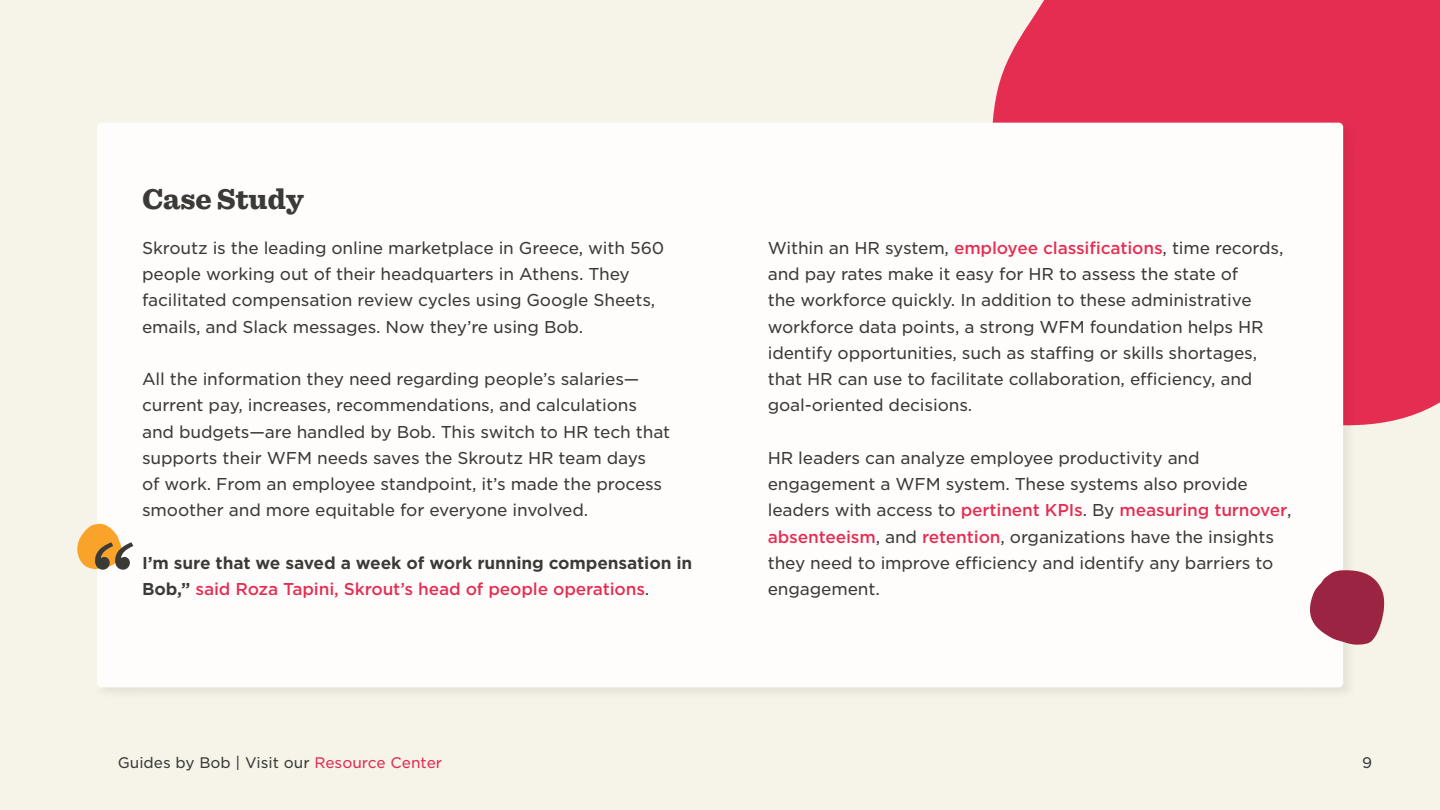
<style>
.page{position:relative;width:1440px;height:810px;background:#f6f3e8}
.page>*{position:absolute;margin:0;border:0;box-sizing:border-box;transform-origin:0 0}
.t1{font:900 30px "Sentinel";color:#3a3a37}
.t2{font:16.5px/26.2px "Gotham S Sm";letter-spacing:-.01em;color:#3a3a37}
.t3{font:700 16.5px/26.2px "Gotham S Sm";letter-spacing:-.01em;color:#3a3a37}
.t4{font:14.7px "Gotham S Sm";color:#3a3a37}
.s1{font-weight:500;color:#e52c51}
.s2{font-weight:400}
.s3{color:#e32b52}
</style>
<div class="page">
<div style="left:993px;top:0;width:447px;height:425px;background:#e52c51"></div>
<div style="left:94px;top:120px;width:1262px;height:581px;background:#000;opacity:.07"></div>
<div style="left:97px;top:123px;width:1246px;height:564px;background:#fffdfb;border-radius:4px"></div>
<svg style="left:1310px;top:570px;width:75px;height:75px"></svg>
<svg style="left:77px;top:523px;width:56px;height:47px"></svg>
<h1 class="t1" style="left:142px;top:181px;width:163px">Case Study</h1>
<p class="t2" style="left:142px;top:234px;width:524px">Skroutz is the leading online marketplace in Greece, with 560 people working out of their headquarters in Athens. They facilitated compensation review cycles using Google Sheets, emails, and Slack messages. Now they’re using Bob.</p>
<p class="t2" style="left:142px;top:365px;width:530px">All the information they need regarding people s’ salaries— current pay, increases, recommendations, and calculations and budgets—are handled by Bob. This switch to HR tech that supports their WFM needs saves the Skroutz HR team days<br>of work. From an employee standpoint it, s’ made the process smoother and more equitable for everyone involved.</p>
<p class="t3" style="left:142px;top:549px;width:552px">m’ I sure that we saved a week of work running compensation in<br>Bob ”, <span class="s1">said Roza Tapini, Skrout s’ head of people operations</span><span class="s2">.</span></p>
<p class="t4" style="left:118px;top:753px;width:326px">Guides by Bob | Visit our <span class="s3">Resource Center</span></p>
<p class="t2" style="left:768px;top:234px;width:517px">Within an HR system, <span class="s1">employee classifications</span>, time records, and pay rates make it easy for HR to assess the state of<br>the workforce quickly. In addition to these administrative workforce data points a, strong WFM foundation helps HR identify opportunities, such as staffing or skills shortages, that HR can use to facilitate collaboration, efficiency, and goal-oriented decisions.</p>
<p class="t2" style="left:768px;top:444px;width:525px">HR leaders can analyze employee productivity and engagement a WFM system. These systems also provide leaders with access to <span class="s1">pertinent KPIs</span>. By <span class="s1">measuring turnover</span>, <span class="s1">absenteeism</span>, and <span class="s1">retention</span>, organizations have the insights they need to improve efficiency and identify any barriers to engagement.</p>
<p class="t4" style="left:1362px;top:753px;width:12px">9</p>
</div>
